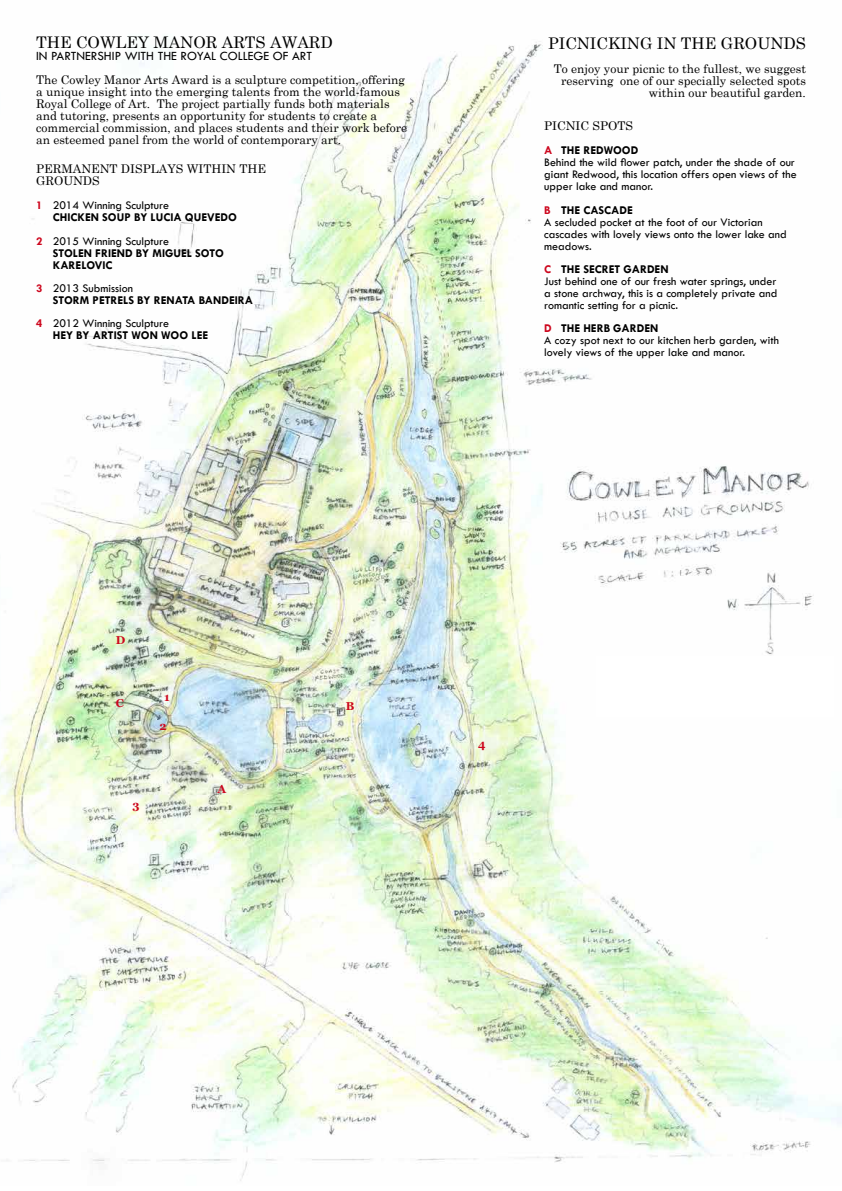
<style>
.page{position:relative;width:842px;height:1191px;background:#fff}
.page>*{position:absolute;margin:0;border:0;box-sizing:border-box;transform-origin:0 0}
.t1{font:16px "Century Schoolbook";color:#000}
.t2{font:13px "Tw Cen";color:#000}
.t3{font:12px/12px "Tw Cen";color:#000}
.t4{font:12px/12px "Century Schoolbook";color:#000}
.t5{font:700 12px/12px "Tw Cen";color:#000}
.t6{font:700 11.4px "Georgia";color:#cd071e}
.s1{color:#cd071e}
.s2{font-weight:400}
.s3{font-weight:700;color:#cd071e}
.s4{font-weight:700}
</style>
<div class="page">
<img style="left:0;top:42px;width:842px;height:1139px">
<div style="left:596px;top:656px;width:237px;height:61px;background:#fff"></div>
<h1 class="t1" style="left:36px;top:29px;width:298px">THE COWLEY MANOR ARTS AWARD</h1>
<p class="t2" style="left:36px;top:48px;width:278px">IN PARTNERSHIP WITH THE ROYAL COLLEGE OF ART</p>
<p class="t4" style="left:36px;top:72px;width:373px">The Cowley Manor Arts Award is a sculpture competition, offering a unique insight into the emerging talents from the world-famous Royal College of Art. The project partially funds both materials and tutoring, presents an opportunity for students to create a commercial commission, and places students and their work before an esteemed panel from the world of contemporary art.</p>
<p class="t4" style="left:36px;top:162px;width:232px">PERMANENT DISPLAYS WITHIN THE<br>GROUNDS</p>
<p class="t5" style="left:53px;top:199px;width:186px;text-indent:-17px"><span class="s1">1</span> <span class="s2">2014 Winning Sculpture<br></span>CHICKEN SOUP BY LUCIA QUEVEDO</p>
<p class="t5" style="left:53px;top:235px;width:173px;text-indent:-17px"><span class="s1">2</span> <span class="s2">2015 Winning Sculpture<br></span>STOLEN FRIEND BY MIGUEL SOTO<br>KARELOVIC</p>
<p class="t5" style="left:53px;top:282px;width:202px;text-indent:-17px"><span class="s1">3</span> <span class="s2">2013 Submission<br></span>STORM PETRELS BY RENATA BANDEIRA</p>
<p class="t3" style="left:53px;top:317px;width:157px;text-indent:-17px"><span class="s3">4</span> 2012 Winning Sculpture<br><span class="s4">HEY BY ARTIST WON WOO LEE</span></p>
<h1 class="t1" style="left:548px;top:30px;width:259px">PICNICKING IN THE GROUNDS</h1>
<p class="t4" style="left:554px;top:62px;width:254px;text-align:right">To enjoy your picnic to the fullest, we suggest reserving one of our specially selected spots within our beautiful garden.</p>
<p class="t4" style="left:544px;top:119px;width:90px">PICNIC SPOTS</p>
<p class="t3" style="left:544px;top:144px;width:254px"><span class="s3">A</span> <span class="s4">THE REDWOOD<br></span>Behind the wild flower patch, under the shade of our giant Redwood, this location offers open views of the upper lake and manor.</p>
<p class="t3" style="left:544px;top:204px;width:244px"><span class="s3">B</span> <span class="s4">THE CASCADE<br></span>A secluded pocket at the foot of our Victorian cascades with lovely views onto the lower lake and meadows.</p>
<p class="t3" style="left:544px;top:263px;width:235px"><span class="s3">C</span> <span class="s4">THE SECRET GARDEN<br></span>Just behind one of our fresh water springs, under a stone archway, this is a completely private and romantic setting for a picnic.</p>
<p class="t3" style="left:544px;top:322px;width:236px"><span class="s3">D</span> <span class="s4">THE HERB GARDEN<br></span>A cozy spot next to our kitchen herb garden, with lovely views of the upper lake and manor.</p>
<p class="t6" style="left:116px;top:633px;width:11px">D</p>
<p class="t6" style="left:164px;top:690px;width:7px">1</p>
<p class="t6" style="left:160px;top:719px;width:9px">2</p>
<p class="t6" style="left:116px;top:695px;width:10px">C</p>
<p class="t6" style="left:346px;top:698px;width:10px">B</p>
<p class="t6" style="left:133px;top:798px;width:9px">3</p>
<p class="t6" style="left:217px;top:781px;width:10px">A</p>
<p class="t6" style="left:478px;top:736px;width:9px">4</p>
</div>
